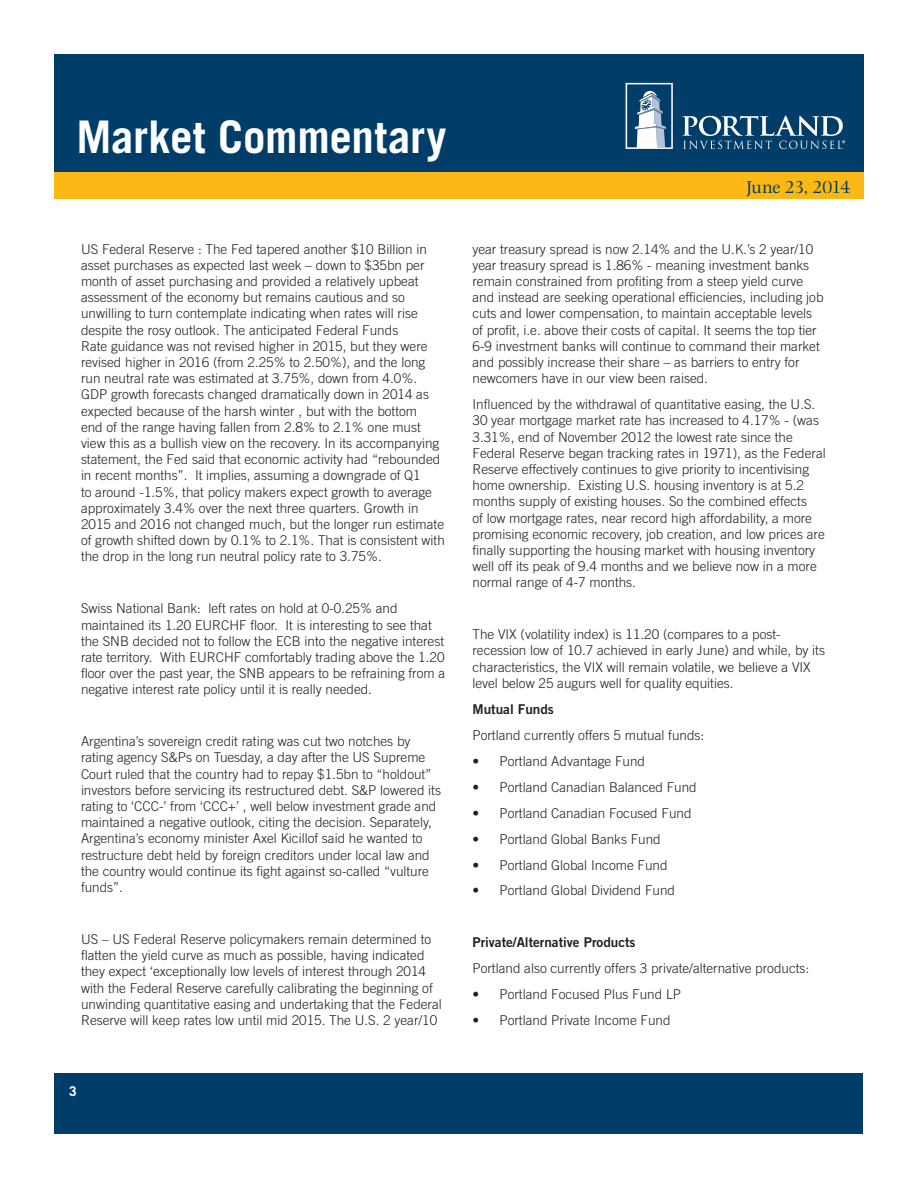
<style>
.page{position:relative;width:918px;height:1188px;background:#fff}
.page>*{position:absolute;margin:0;border:0;box-sizing:border-box;transform-origin:0 0}
.t1{font:700 45px "Trade Gothic";letter-spacing:-.005em;color:#fff}
.t2{font:18px "Photina";letter-spacing:-.035em;color:#003e69}
.Article_-_Body{font:300 13.5px/16.2px "Trade Gothic";color:#231f20}
.Article_-_Body-2{font:13.5px "Trade Gothic Bold Two";color:#231f20}
.t3{font:700 13.5px "Trade Gothic";color:#fff}
</style>
<div class="page">
<div style="left:55px;top:1073px;width:808px;height:60px;background:#003e69"></div>
<div style="left:54px;top:54px;width:810px;height:142px;background:#003e69"></div>
<svg style="left:626px;top:83px;width:47px;height:66px"></svg>
<svg style="left:682px;top:116px;width:163px;height:33px"></svg>
<div style="left:54px;top:172px;width:810px;height:28px;background:#fcb814"></div>
<h1 class="t1" style="left:76px;top:109px;width:371px">Market Commentary</h1>
<p class="Article_-_Body" style="left:81px;top:241px;width:365px">US Federal Reserve : The Fed tapered another $10 Billion in asset purchases as expected last week – down to $35bn per month of asset purchasing and provided a relatively upbeat assessment of the economy but remains cautious and so unwilling to turn contemplate indicating when rates will rise despite the rosy outlook. The anticipated Federal Funds<br>Rate guidance was not revised higher in 2015, but they were revised higher in 2016 (from 2.25% to 2.50%), and the long run neutral rate was estimated at 3.75%, down from 4.0%.<br>GDP growth forecasts changed dramatically down in 2014 as expected because of the harsh winter , but with the bottom<br>end of the range having fallen from 2.8% to 2.1% one must view this as a bullish view on the recovery. In its accompanying statement, the Fed said that economic activity had “rebounded in recent months”. It implies, assuming a downgrade of Q1<br>to around -1.5%, that policy makers expect growth to average approximately 3.4% over the next three quarters. Growth in 2015 and 2016 not changed much, but the longer run estimate of growth shifted down by 0.1% to 2.1%. That is consistent with the drop in the long run neutral policy rate to 3.75%.</p>
<p class="Article_-_Body" style="left:81px;top:600px;width:366px">Swiss National Bank: left rates on hold at 0-0.25% and maintained its 1.20 EURCHF floor. It is interesting to see that the SNB decided not to follow the ECB into the negative interest rate territory. With EURCHF comfortably trading above the 1.20 floor over the past year, the SNB appears to be refraining from a negative interest rate policy until it is really needed.</p>
<p class="Article_-_Body" style="left:81px;top:733px;width:362px">Argentina’s sovereign credit rating was cut two notches by rating agency S&amp;Ps on Tuesday, a day after the US Supreme Court ruled that the country had to repay $1.5bn to “holdout” investors before servicing its restructured debt. S&amp;P lowered its rating to ‘CCC-’ from ‘CCC+’ , well below investment grade and maintained a negative outlook, citing the decision. Separately, Argentina’s economy minister Axel Kicillof said he wanted to restructure debt held by foreign creditors under local law and the country would continue its fight against so-called “vulture funds”.</p>
<p class="Article_-_Body" style="left:81px;top:931px;width:362px">US – US Federal Reserve policymakers remain determined to flatten the yield curve as much as possible, having indicated they expect ‘exceptionally low levels of interest through 2014 with the Federal Reserve carefully calibrating the beginning of unwinding quantitative easing and undertaking that the Federal Reserve will keep rates low until mid 2015. The U.S. 2 year/10</p>
<p class="t3" style="left:69px;top:1083px;width:9px">3</p>
<p class="t2" style="left:746px;top:177px;width:106px">June 23, 2014</p>
<p class="Article_-_Body" style="left:472px;top:241px;width:353px">year treasury spread is now 2.14% and the U.K.’s 2 year/10 year treasury spread is 1.86% - meaning investment banks remain constrained from profiting from a steep yield curve and instead are seeking operational efficiencies, including job cuts and lower compensation, to maintain acceptable levels of profit, i.e. above their costs of capital. It seems the top tier 6-9 investment banks will continue to command their market and possibly increase their share – as barriers to entry for newcomers have in our view been raised.</p>
<p class="Article_-_Body" style="left:472px;top:396px;width:355px">Influenced by the withdrawal of quantitative easing, the U.S.<br>30 year mortgage market rate has increased to 4.17% - (was 3.31%, end of November 2012 the lowest rate since the Federal Reserve began tracking rates in 1971), as the Federal Reserve effectively continues to give priority to incentivising home ownership. Existing U.S. housing inventory is at 5.2 months supply of existing houses. So the combined effects<br>of low mortgage rates, near record high affordability, a more promising economic recovery, job creation, and low prices are finally supporting the housing market with housing inventory well off its peak of 9.4 months and we believe now in a more normal range of 4-7 months.</p>
<p class="Article_-_Body" style="left:472px;top:626px;width:354px">The VIX (volatility index) is 11.20 (compares to a post&shy;recession low of 10.7 achieved in early June) and while, by its characteristics, the VIX will remain volatile, we believe a VIX level below 25 augurs well for quality equities.</p>
<p class="Article_-_Body-2" style="left:472px;top:701px;width:83px">Mutual Funds</p>
<p class="Article_-_Body" style="left:472px;top:727px;width:233px">Portland currently offers 5 mutual funds:</p>
<p class="Article_-_Body" style="left:472px;top:753px;width:174px">• Portland Advantage Fund</p>
<p class="Article_-_Body" style="left:472px;top:779px;width:226px">• Portland Canadian Balanced Fund</p>
<p class="Article_-_Body" style="left:472px;top:805px;width:221px">• Portland Canadian Focused Fund</p>
<p class="Article_-_Body" style="left:472px;top:831px;width:190px">• Portland Global Banks Fund</p>
<p class="Article_-_Body" style="left:472px;top:856px;width:197px">• Portland Global Income Fund</p>
<p class="Article_-_Body" style="left:472px;top:882px;width:204px">• Portland Global Dividend Fund</p>
<p class="Article_-_Body-2" style="left:472px;top:934px;width:165px">Private/Alternative Products</p>
<p class="Article_-_Body" style="left:472px;top:960px;width:338px">Portland also currently offers 3 private/alternative products:</p>
<p class="Article_-_Body" style="left:472px;top:986px;width:210px">• Portland Focused Plus Fund LP</p>
<p class="Article_-_Body" style="left:472px;top:1012px;width:200px">• Portland Private Income Fund</p>
</div>
